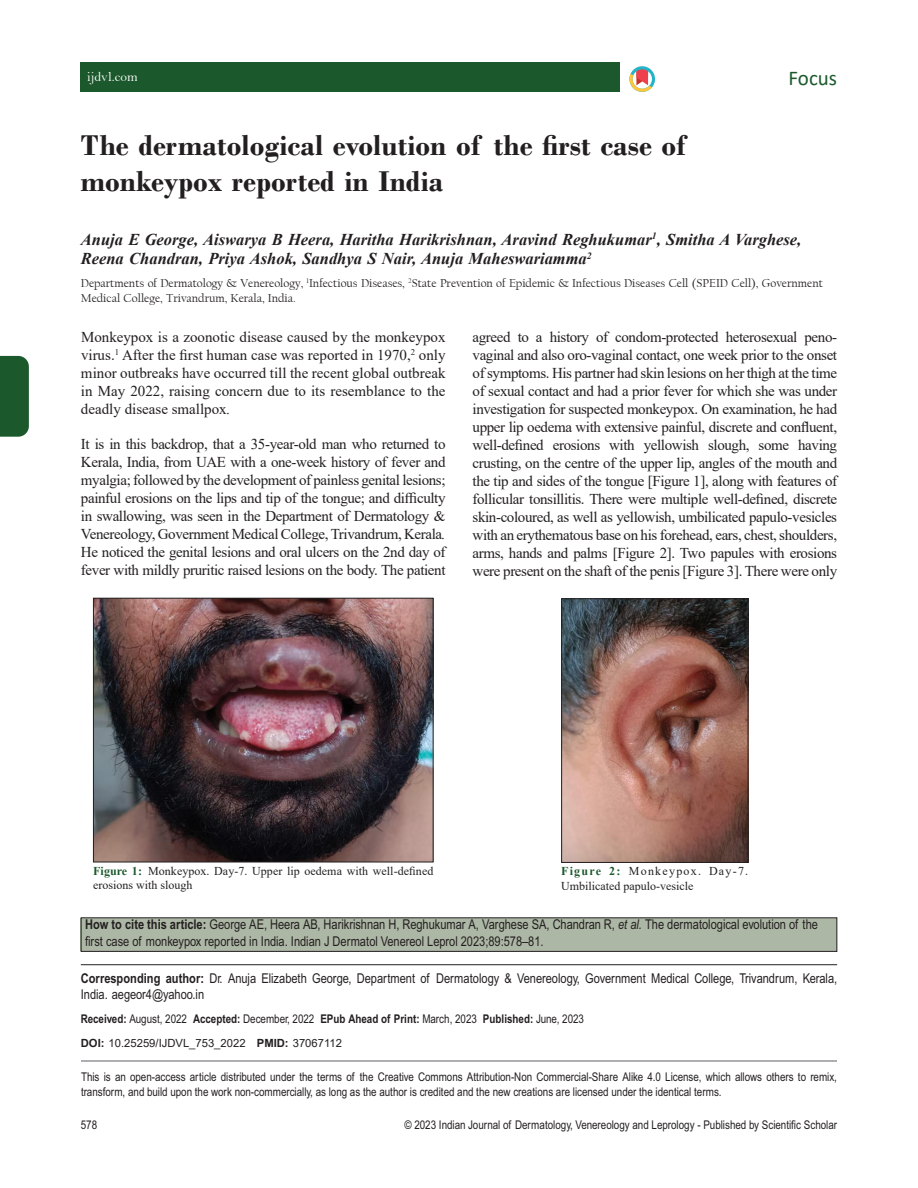
<style>
.page{position:relative;width:918px;height:1188px;background:#fff}
.page>*{position:absolute;margin:0;border:0;box-sizing:border-box;transform-origin:0 0}
.Article_title{font:700 30px/36px "Bodoni";color:#231f20}
.Running_header{font:21px "Calibri";color:#1b592c}
.AU{font:italic 700 16.5px/19.8px "Times New Roman";color:#231f20}
.Body_Text{font:15px/18px "Times New Roman";letter-spacing:-.025em;color:#231f20;text-align:justify}
.Body_Text_Indent{font:15px/18px "Times New Roman";letter-spacing:-.025em;color:#231f20;text-align:justify}
.AFFL{font:13.5px/16.5px "Arial Narrow MT Std";color:#231f20}
.CORR{font:13.5px/16.2px "Arial Narrow MT Std";color:#231f20}
.WEB_LINK{font:13.5px "Bell";color:#fff}
.CR{font:12px/15px "Arial Narrow MT Std";color:#231f20}
.AFFL1{font:12px/14.4px "Californian FB";color:#231f20}
.Fig_caption{font:12px/14.4px "Times New Roman";letter-spacing:.005em;color:#231f20}
.N_HIS{font:700 12px "Arial Narrow MT Std";color:#231f20}
.N_DOI{font:11.25px "Arial";color:#231f20}
.s1{font-style:inherit}
.s2{font-style:italic}
.s3{font-weight:700;color:#1b592c}
.s4{font-weight:700}
.s5{font-weight:400}
</style>
<div class="page">
<div style="left:81px;top:918px;width:756px;height:33px;background:#adb7a5"></div>
<div style="left:81px;top:917px;width:756px;height:35px;border:1px solid #231f20"></div>
<hr style="left:81px;top:964px;width:756px;height:1px;background:#231f20">
<img style="left:95px;top:600px;width:336px;height:260px">
<div style="left:93px;top:598px;width:340px;height:264px;border:1px solid #231f20"></div>
<img style="left:563px;top:601px;width:183px;height:260px">
<div style="left:561px;top:599px;width:187px;height:264px;border:1px solid #231f20"></div>
<div style="left:0;top:356px;width:29px;height:81px;background:#1b592c"></div>
<hr style="left:81px;top:1060px;width:756px;height:2px;background:#939598">
<div style="left:81px;top:62px;width:539px;height:30px;background:#1b592c"></div>
<svg style="left:629px;top:66px;width:26px;height:26px"></svg>
<p class="WEB_LINK" style="left:87px;top:69px;width:52px">ijdvl.com</p>
<p class="Running_header" style="left:789px;top:63px;width:50px">Focus</p>
<p class="Article_title" style="left:81px;top:127px;width:607px">The dermatological evolution of the first case of monkeypox reported in India</p>
<p class="AU" style="left:81px;top:229px;width:722px">Anuja E George, Aiswarya B Heera, Haritha Harikrishnan, Aravind Reghukumar<sup>1</sup>, Smitha A Varghese,<br>Reena Chandran, Priya Ashok, Sandhya S Nair, Anuja <span class="s1">Maheswariamma</span><sup>2</sup></p>
<p class="AFFL1" style="left:81px;top:276px;width:744px">Departments of Dermatology &amp; Venereology, <sup>1</sup>Infectious Diseases, <sup>2</sup>State Prevention of Epidemic &amp; Infectious Diseases Cell (SPEID Cell), Government<br>Medical College, Trivandrum, Kerala, India.</p>
<p class="Body_Text" style="left:81px;top:328px;width:366px">Monkeypox is a zoonotic disease caused by the monkeypox virus.<sup>1</sup> After the first human case was reported in 1970,<sup>2</sup> only minor outbreaks have occurred till the recent global outbreak in May 2022, raising concern due to its resemblance to the deadly disease smallpox<span class="s2">.</span></p>
<p class="Body_Text" style="left:81px;top:435px;width:366px">It is in this backdrop, that a 35-year-old man who returned to Kerala, India, from UAE with a one-week history of fever and myalgia; followed by the development of painless genital lesions; painful erosions on the lips and tip of the tongue; and difficulty in swallowing, was seen in the Department of Dermatology &amp; Venereology, Government Medical College, Trivandrum, Kerala<span class="s2">.<br></span>He noticed the genital lesions and oral ulcers on the 2nd day of fever with mildly pruritic raised lesions on the body. The patient</p>
<p class="Body_Text" style="left:473px;top:328px;width:366px">agreed to a history of condom-protected heterosexual peno&shy;vaginal and also oro-vaginal contact, one week prior to the onset of symptoms. His partner had skin lesions on her thigh at the time of sexual contact and had a prior fever for which she was under investigation for suspected monkeypox. On examination, he had upper lip oedema with extensive painful, discrete and confluent, well-defined erosions with yellowish slough, some having crusting, on the centre of the upper lip, angles of the mouth and the tip and sides of the tongue [Figure 1], along with features of</p>
<p class="Body_Text_Indent" style="left:473px;top:490px;width:366px">follicular tonsillitis. There were multiple well-defined, discrete skin-coloured, as well as yellowish, umbilicated papulo-vesicles with an erythematous base on his forehead, ears, chest, shoulders, arms, hands and palms [Figure 2]. Two papules with erosions were present on the shaft of the penis [Figure 3]. There were only</p>
<p class="Fig_caption" style="left:93px;top:863px;width:342px"><span class="s3">Figure 1:</span> Monkeypox. Day-7. Upper lip oedema with well-defined erosions with slough</p>
<p class="Fig_caption" style="left:561px;top:864px;width:189px"><span class="s3">Figure 2:</span> Monkeypox. Day-7.<br>Umbilicated papulo-vesicle</p>
<p class="AFFL" style="left:85px;top:916px;width:734px"><span class="s4">How to cite this article:</span> George AE, Heera AB, Harikrishnan H, Reghukumar A, Varghese SA, Chandran R, <span class="s2">et al.</span> The dermatological evolution of the first case of monkeypox reported in India. Indian J Dermatol Venereol Leprol 2023;89:578–81.</p>
<p class="CORR" style="left:81px;top:970px;width:758px"><span class="s4">Corresponding author:</span> Dr. Anuja Elizabeth George, Department of Dermatology &amp; Venereology, Government Medical College, Trivandrum, Kerala,<br>India. aegeor4@yahoo.in</p>
<p class="N_HIS" style="left:81px;top:1012px;width:505px">Received: <span class="s5">August, 2022</span> Accepted: <span class="s5">December, 2022</span> EPub Ahead of Print: <span class="s5">March, 2023</span> Published: <span class="s5">June, 2023</span></p>
<p class="N_DOI" style="left:81px;top:1035px;width:263px"><span class="s4">DOI:</span> 10.25259/IJDVL_753_2022 <span class="s4">PMID:</span> 37067112</p>
<p class="CR" style="left:81px;top:1069px;width:758px">This is an open-access article distributed under the terms of the Creative Commons Attribution-Non Commercial-Share Alike 4.0 License, which allows others to remix, transform, and build upon the work non-commercially, as long as the author is credited and the new creations are licensed under the identical terms.</p>
<p class="CR" style="left:81px;top:1117px;width:18px">578</p>
<p class="CR" style="left:404px;top:1117px;width:434px">© 2023 Indian Journal of Dermatology, Venereology and Leprology - Published by Scientific Scholar</p>
</div>
